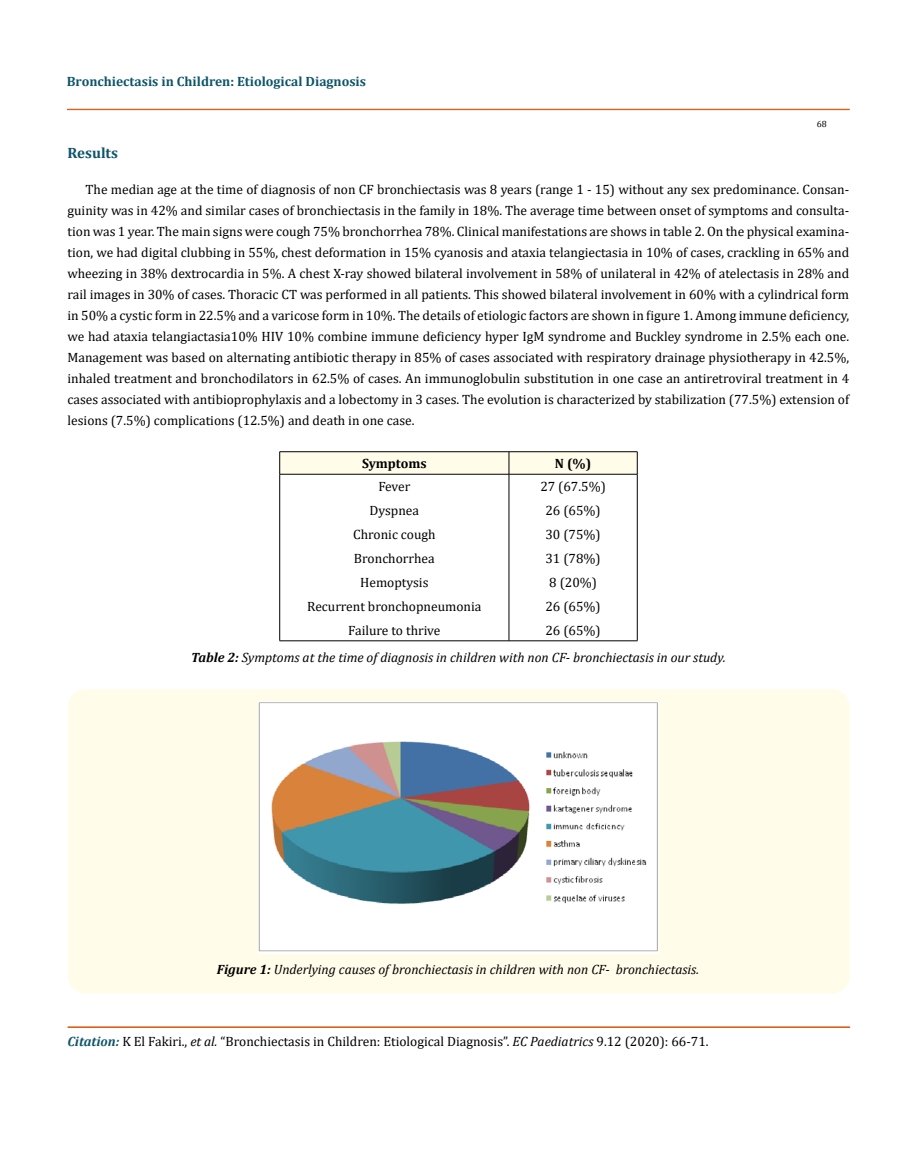
<style>
.page{position:relative;width:917px;height:1154px;background:#fff}
.page>*{position:absolute;margin:0;border:0;box-sizing:border-box;transform-origin:0 0}
.t1{font:700 15px "Cambria";color:#0e546a}
.t2{font:13.5px/24px "Cambria";color:#000;text-align:center}
.t3{font:italic 13.5px "Cambria";color:#000}
.t4{font:700 13.5px "Cambria";color:#0e546a}
.t5{font:700 13.5px "Cambria";color:#000}
.t6{font:9px "Cambria";color:#000}
.s1{font-weight:700}
.s2{font-weight:700;font-style:italic;color:#0e546a}
.s3{font-style:italic}
</style>
<div class="page">
<div style="left:67px;top:109px;width:782px;height:1px;border:1px solid #e05d1a"></div>
<hr style="left:68px;top:1027px;width:781px;height:1px;background:#e05d1a">
<hr style="left:279px;top:451px;width:230px;height:1px;background:#000">
<hr style="left:509px;top:451px;width:128px;height:1px;background:#000">
<svg style="left:279px;top:452px;width:359px;height:22px;background:#f7f5e1"></svg>
<hr style="left:279px;top:474px;width:230px;height:1px;background:#000">
<hr style="left:279px;top:474px;width:1px;height:166px;background:#000">
<hr style="left:509px;top:474px;width:128px;height:1px;background:#000">
<hr style="left:508px;top:474px;width:1px;height:166px;background:#000">
<hr style="left:637px;top:474px;width:1px;height:166px;background:#000">
<hr style="left:279px;top:640px;width:230px;height:1px;background:#000">
<hr style="left:509px;top:640px;width:128px;height:1px;background:#000">
<div style="left:68px;top:689px;width:781px;height:304px;background:#fffde9;border-radius:18px"></div>
<img style="left:259px;top:701px;width:399px;height:252px">
<p class="t4" style="left:67px;top:72px;width:301px">Bronchiectasis in Children: Etiological Diagnosis</p>
<p class="t6" style="left:816px;top:118px;width:11px">68</p>
<p class="t1" style="left:68px;top:143px;width:52px">Results</p>
<p class="t2" style="left:67px;top:179px;width:783px;line-height:21px;text-align:justify;text-indent:18px">The median age at the time of diagnosis of non CF bronchiectasis was 8 years (range 1 - 15) without any sex predominance. Consan&shy;guinity was in 42% and similar cases of bronchiectasis in the family in 18%. The average time between onset of symptoms and consulta&shy;tion was 1 year. The main signs were cough 75% bronchorrhea 78%. Clinical manifestations are shows in table 2. On the physical examina&shy;tion, we had digital clubbing in 55%, chest deformation in 15% cyanosis and ataxia telangiectasia in 10% of cases, crackling in 65% and wheezing in 38% dextrocardia in 5%. A chest X-ray showed bilateral involvement in 58% of unilateral in 42% of atelectasis in 28% and rail images in 30% of cases. Thoracic CT was performed in all patients. This showed bilateral involvement in 60% with a cylindrical form in 50% a cystic form in 22.5% and a varicose form in 10%. The details of etiologic factors are shown in figure 1. Among immune deficiency, we had ataxia telangiactasia10% HIV 10% combine immune deficiency hyper IgM syndrome and Buckley syndrome in 2.5% each one.<br>Management was based on alternating antibiotic therapy in 85% of cases associated with respiratory drainage physiotherapy in 42.5%, inhaled treatment and bronchodilators in 62.5% of cases. An immunoglobulin substitution in one case an antiretroviral treatment in 4 cases associated with antibioprophylaxis and a lobectomy in 3 cases. The evolution is characterized by stabilization (77.5%) extension of lesions (7.5%) complications (12.5%) and death in one case.</p>
<p class="t5" style="left:362px;top:454px;width:66px">Symptoms</p>
<p class="t5" style="left:555px;top:454px;width:38px">N (%)</p>
<p class="t2" style="left:307px;top:474px;width:176px">Fever<br>Dyspnea<br>Chronic cough<br>Bronchorrhea<br>Hemoptysis<br>Recurrent bronchopneumonia<br>Failure to thrive</p>
<p class="t2" style="left:540px;top:474px;width:67px">27 (67.5%)<br>26 (65%)<br>30 (75%)<br>31 (78%)<br>8 (20%)<br>26 (65%)<br>26 (65%)</p>
<p class="t3" style="left:191px;top:648px;width:536px"><span class="s1">Table 2:</span> Symptoms at the time of diagnosis in children with non CF- bronchiectasis in our study.</p>
<p class="t3" style="left:217px;top:960px;width:484px"><span class="s1">Figure 1:</span> Underlying causes of bronchiectasis in children with non CF- bronchiectasis.</p>
<p class="t2" style="left:68px;top:1029px;width:642px"><span class="s2">Citation:</span> K El Fakiri., <span class="s3">et al.</span> “Bronchiectasis in Children: Etiological Diagnosis”. <span class="s3">EC Paediatrics</span> 9.12 (2020): 66-71.</p>
</div>
